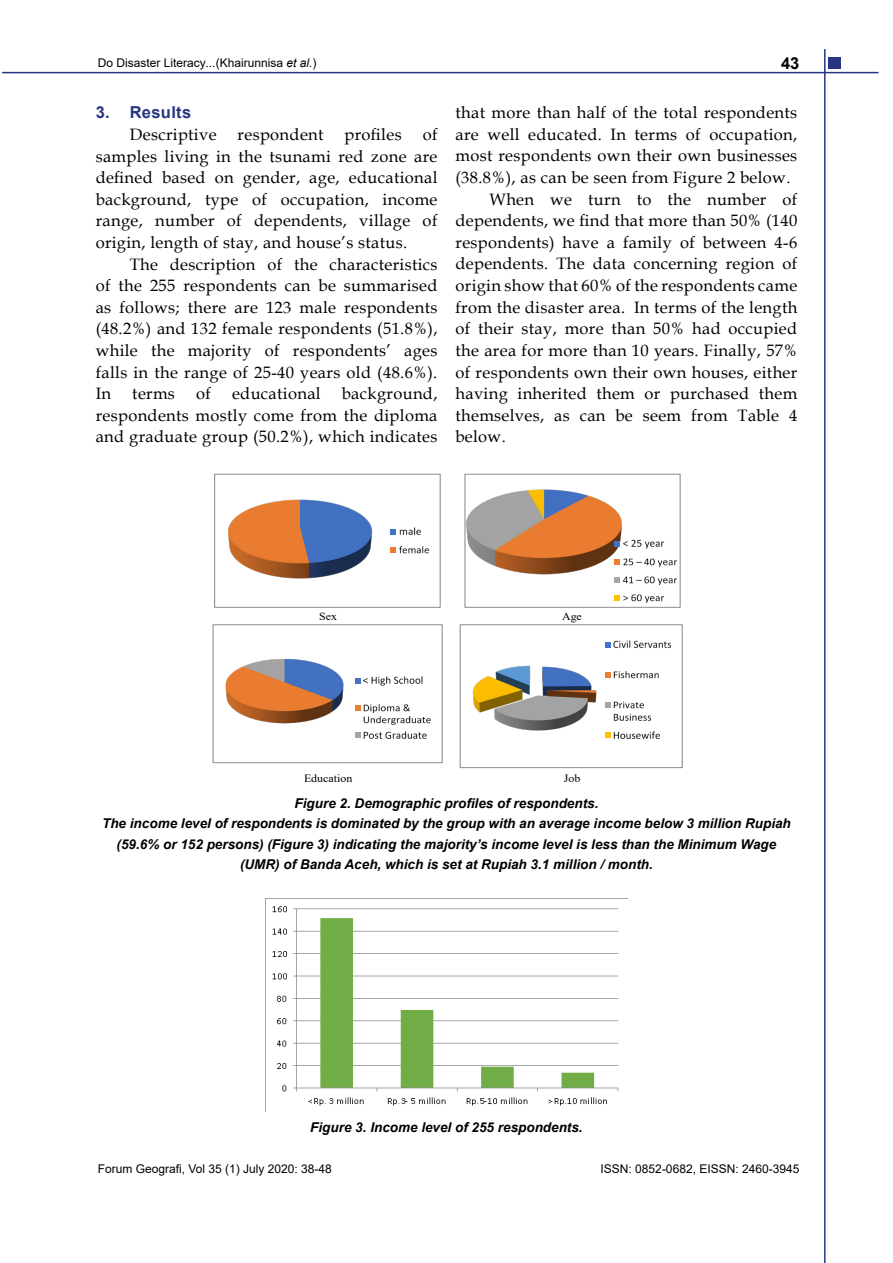
<style>
.page{position:relative;width:893px;height:1263px;background:#fff}
.page>*{position:absolute;margin:0;border:0;box-sizing:border-box;transform-origin:0 0}
.t1{font:16.5px/21.6px "Book Antiqua";letter-spacing:.02em;color:#000;text-align:justify}
.t2{font:700 16.5px "Arial";letter-spacing:.02em;color:#283583}
.t3{font:700 16.5px "Arial";color:#000}
.t4{font:italic 700 13.5px/20.2px "Arial";color:#000;text-align:center}
.t5{font:12px "Arial";color:#000}
.t6{font:11.1px "Times New Roman";color:#000;scale:1.08 1}
.s1{font-style:italic}
</style>
<div class="page">
<hr style="left:824px;top:49px;width:1px;height:1214px;background:#283583">
<hr style="left:2px;top:72px;width:876px;height:1px;background:#283583">
<div style="left:829px;top:57px;width:12px;height:12px;background:#283583"></div>
<img style="left:228px;top:499px;width:145px;height:80px">
<img style="left:392px;top:527px;width:29px;height:8px">
<svg style="left:390px;top:547px;width:2px;height:6px"></svg>
<img style="left:392px;top:546px;width:38px;height:8px">
<div style="left:214px;top:474px;width:226px;height:134px;border:1px solid #898989"></div>
<img style="left:467px;top:489px;width:155px;height:86px">
<img style="left:616px;top:534px;width:49px;height:18px">
<img style="left:616px;top:552px;width:14px;height:18px">
<img style="left:630px;top:558px;width:8px;height:8px">
<img style="left:638px;top:558px;width:40px;height:10px">
<svg style="left:614px;top:577px;width:2px;height:6px"></svg>
<img style="left:616px;top:570px;width:14px;height:14px">
<img style="left:630px;top:576px;width:8px;height:8px">
<img style="left:638px;top:576px;width:40px;height:10px">
<svg style="left:614px;top:595px;width:2px;height:6px"></svg>
<img style="left:616px;top:594px;width:49px;height:9px">
<div style="left:465px;top:474px;width:215px;height:134px;border:1px solid #898989"></div>
<img style="left:225px;top:658px;width:119px;height:66px">
<img style="left:357px;top:676px;width:66px;height:10px">
<svg style="left:355px;top:705px;width:2px;height:6px"></svg>
<img style="left:357px;top:704px;width:53px;height:6px">
<img style="left:357px;top:710px;width:74px;height:15px">
<img style="left:357px;top:731px;width:70px;height:8px">
<div style="left:213px;top:624px;width:229px;height:139px;border:1px solid #898989"></div>
<img style="left:472px;top:665px;width:125px;height:66px">
<img style="left:606px;top:640px;width:66px;height:8px">
<img style="left:606px;top:671px;width:53px;height:8px">
<img style="left:606px;top:701px;width:38px;height:7px">
<img style="left:613px;top:708px;width:39px;height:13px">
<img style="left:606px;top:731px;width:54px;height:8px">
<div style="left:460px;top:624px;width:222px;height:144px;border:1px solid #898989"></div>
<img style="left:265px;top:898px;width:363px;height:214px">
<p class="t5" style="left:98px;top:55px;width:220px">Do Disaster Literacy<span class="s1">...</span>(Khairunnisa <span class="s1">et al.</span>)</p>
<p class="t3" style="left:781px;top:57px;width:20px">43</p>
<p class="t2" style="left:96px;top:106px;width:97px">3. Results</p>
<p class="t1" style="left:130px;top:123px;width:88px">Descriptive</p>
<p class="t1" style="left:238px;top:123px;width:87px">respondent</p>
<p class="t1" style="left:345px;top:123px;width:59px">profiles</p>
<p class="t1" style="left:96px;top:123px;width:343px;text-indent:327px">of samples living in the tsunami red zone are defined based on gender, age, educational background, type of occupation, income range, number of dependents, village of origin, length of stay, and house’s status.</p>
<p class="t1" style="left:96px;top:255px;width:343px;text-indent:34px">The description of the characteristics of the 255 respondents can be summarised as follows; there are 123 male respondents (48.2%) and 132 female respondents (51.8%), while the majority of respondents’ ages falls in the range of 25-40 years old (48.6%).<br>In</p>
<p class="t1" style="left:96px;top:385px;width:343px;text-indent:246px">background, respondents mostly come from the diploma and graduate group (50.2%), which indicates</p>
<p class="t1" style="left:132px;top:385px;width:44px">terms</p>
<p class="t1" style="left:196px;top:385px;width:16px">of</p>
<p class="t1" style="left:232px;top:385px;width:90px">educational</p>
<p class="t1" style="left:455px;top:104px;width:343px">that more than half of the total respondents</p>
<p class="t1" style="left:455px;top:125px;width:343px">are well educated. In terms of occupation,</p>
<p class="t1" style="left:455px;top:147px;width:343px">most respondents own their own businesses</p>
<p class="t1" style="left:455px;top:169px;width:336px">(38.8%), as can be seen from Figure 2 below.</p>
<p class="t1" style="left:489px;top:190px;width:309px">When we turn to the number of</p>
<p class="t1" style="left:455px;top:209px;width:343px">dependents, we find that more than 50% (140</p>
<p class="t1" style="left:455px;top:233px;width:343px">respondents) have a family of between 4-6</p>
<p class="t1" style="left:455px;top:255px;width:343px">dependents. The data concerning region of</p>
<p class="t1" style="left:455px;top:277px;width:343px">origin show that 60% of the respondents came</p>
<p class="t1" style="left:455px;top:298px;width:343px">from the disaster area. In terms of the length</p>
<p class="t1" style="left:455px;top:320px;width:343px">of their stay, more than 50% had occupied</p>
<p class="t1" style="left:455px;top:341px;width:343px">the area for more than 10 years. Finally, 57%</p>
<p class="t1" style="left:455px;top:363px;width:343px">of respondents own their own houses, either</p>
<p class="t1" style="left:455px;top:385px;width:343px">having inherited them or purchased them</p>
<p class="t1" style="left:455px;top:406px;width:343px">themselves, as can be seem from Table 4</p>
<p class="t1" style="left:455px;top:428px;width:52px">below.</p>
<p class="t6" style="left:319px;top:613px;width:18px">Sex</p>
<p class="t6" style="left:562px;top:613px;width:20px">Age</p>
<p class="t6" style="left:304px;top:774px;width:46px">Education</p>
<p class="t6" style="left:564px;top:774px;width:17px">Job</p>
<p class="t4" style="left:102px;top:793px;width:690px">Figure 2. Demographic profiles of respondents.<br>The income level of respondents is dominated by the group with an average income below 3 million Rupiah (59.6% or 152 persons) (Figure 3) indicating the majority’s income level is less than the Minimum Wage (UMR) of Banda Aceh, which is set at Rupiah 3.1 million / month.</p>
<p class="t4" style="left:310px;top:1118px;width:274px">Figure 3. Income level of 255 respondents.</p>
<p class="t5" style="left:98px;top:1160px;width:236px">Forum Geografi, Vol 35 (1) July 2020: 38-48</p>
<p class="t5" style="left:601px;top:1164px;width:200px">ISSN: 0852-0682, EISSN: 2460-3945</p>
</div>
